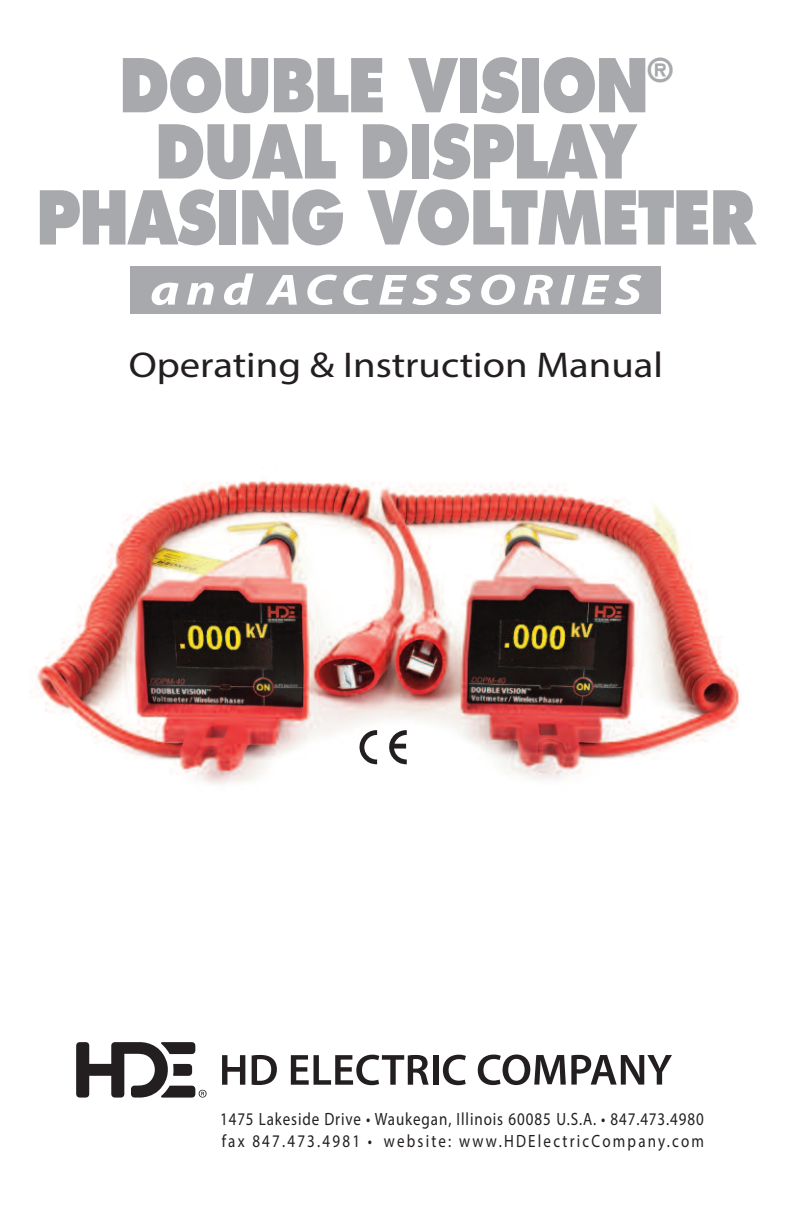
<style>
.page{position:relative;width:792px;height:1224px;background:#fff}
.page>*{position:absolute;margin:0;border:0;box-sizing:border-box;transform-origin:0 0}
.t1{font:800 72px/66px "Futura";letter-spacing:-.025em;color:#a8a9ad;text-align:center;scale:.85 1}
.t2{font:italic 700 44px "Myriad Pro";letter-spacing:.125em;color:#fff;scale:1.2 1}
.t3{font:36px "Myriad Pro";color:#231f20;scale:1.13 1}
.t4{font:800 32px "Futura";color:#a8a9ad}
.t5{font:17.8px/21.6px "Myriad Pro";letter-spacing:.06em;color:#231f20;scale:.84 1}
</style>
<div class="page">
<img style="left:31px;top:481px;width:709px;height:303px">
<div style="left:131px;top:267px;width:530px;height:47px;background:#a8a9ad"></div>
<svg style="left:359px;top:730px;width:18px;height:34px"></svg>
<svg style="left:386px;top:730px;width:21px;height:34px"></svg>
<svg style="left:76px;top:1042px;width:131px;height:56px"></svg>
<svg style="left:222px;top:1055px;width:23px;height:30px"></svg>
<svg style="left:252px;top:1055px;width:25px;height:30px"></svg>
<svg style="left:291px;top:1055px;width:138px;height:30px"></svg>
<div style="left:433px;top:1055px;width:5px;height:30px;background:#231f20"></div>
<svg style="left:443px;top:1055px;width:23px;height:30px"></svg>
<svg style="left:478px;top:1055px;width:194px;height:30px"></svg>
<h1 class="t1" style="left:119px;top:58px;width:625px">DOUBLE VISION</h1>
<h3 class="t4" style="left:647px;top:56px;width:27px">®</h3>
<h1 class="t1" style="left:36px;top:124px;width:848px">DUAL DISPLAY<br>PHASING VOLTMETER</h1>
<h2 class="t2" style="left:150px;top:273px;width:411px">and ACCESSORIES</h2>
<h3 class="t3" style="left:129px;top:351px;width:474px">Operating &amp; Instruction Manual</h3>
<p class="t5" style="left:220px;top:1110px;width:578px">1475 Lakeside Drive • Waukegan, Illinois 60085 U.S.A. • 847.473.4980 fax 847.473.4981 • website: www.HDElectricCompany.com</p>
</div>
